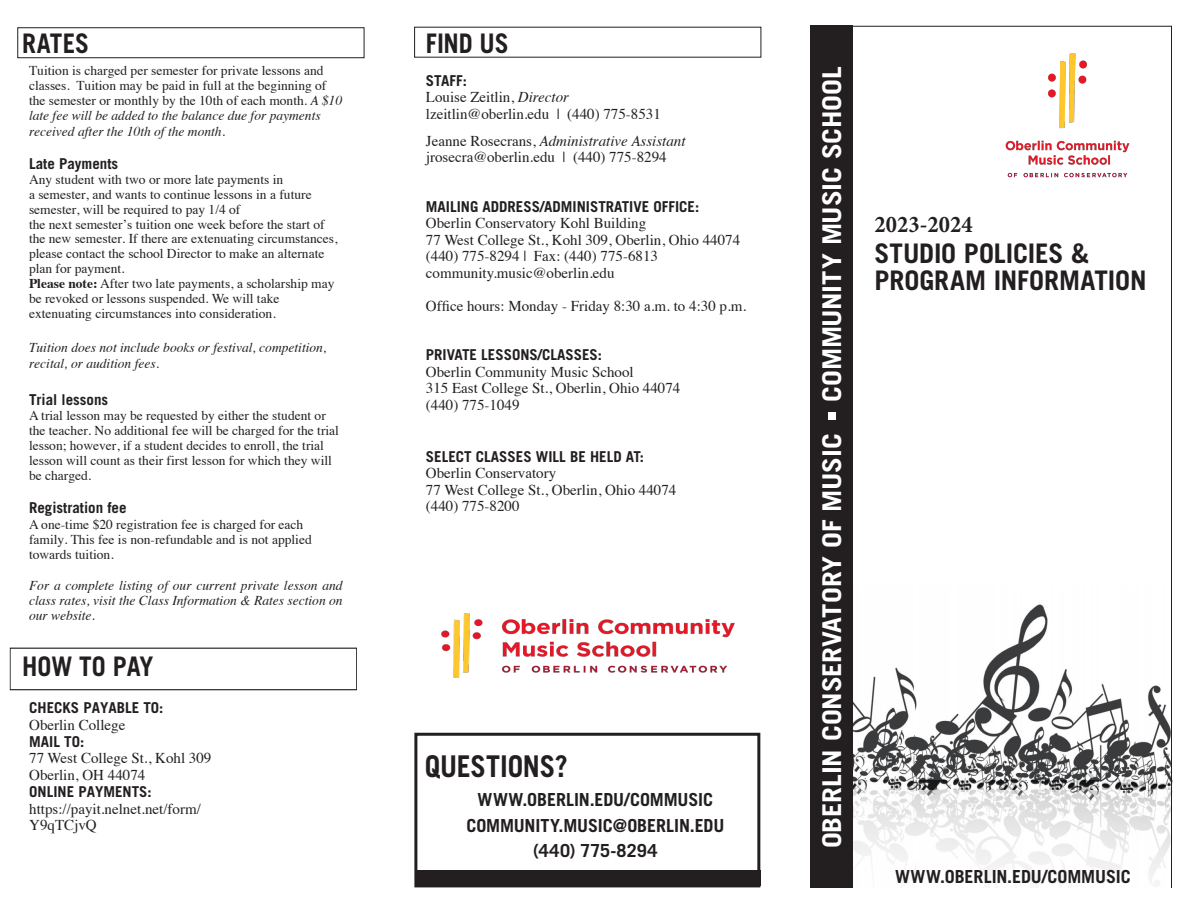
<style>
.page{position:relative;width:1188px;height:918px;background:#fff}
.page>*{position:absolute;margin:0;border:0;box-sizing:border-box;transform-origin:0 0}
.t1{font:700 30px "Trade Gothic LT Std";letter-spacing:-.005em;color:#231f20;scale:.93 1}
.t2{font:700 27px/27px "Trade Gothic LT Std";color:#231f20}
.t3{font:700 27px "Trade Gothic LT Std";color:#231f20;scale:.93 1}
.t4{font:700 25.8px "Trade Gothic LT Std";letter-spacing:-.01em;color:#fff;scale:1.1 1}
.t5{font:700 24px "Minion Pro";letter-spacing:.005em;color:#231f20;scale:.93 1}
.t6{font:700 18px "Trade Gothic LT Std";letter-spacing:-.005em;color:#231f20}
.t7{font:15px/16.6px "Times";color:#231f20}
.t8{font:700 15px "Trade Gothic LT Std";color:#231f20}
.t9{font:italic 15px "Times";color:#231f20}
.t10{font:13.5px/14.9px "Times";color:#231f20}
.t11{font:italic 13.5px/14.9px "Times";color:#231f20}
.s1{font-style:italic}
.s2{font-weight:700}
.s3{font-family:"Trade Gothic LT Std";font-weight:700}
.s4{font-style:normal}
</style>
<div class="page">
<img style="left:853px;top:789px;width:317px;height:95px">
<img style="left:853px;top:604px;width:317px;height:185px">
<img style="left:1005px;top:53px;width:125px;height:125px">
<div style="left:810px;top:26px;width:43px;height:864px;background:#231f20"></div>
<div style="left:828px;top:412px;width:7px;height:7px;background:#fff"></div>
<div style="left:18px;top:28px;width:346px;height:30px;border:1px solid #231f20"></div>
<div style="left:10px;top:648px;width:347px;height:42px;border:1px solid #231f20"></div>
<div style="left:793px;top:889px;width:395px;height:29px;background:#fff"></div>
<div style="left:414px;top:733px;width:346px;height:154px;border:3px solid #231f20"></div>
<div style="left:416px;top:871px;width:344px;height:15px;background:#231f20"></div>
<img style="left:441px;top:613px;width:294px;height:65px">
<p class="t3" style="left:22px;top:27px;width:73px">RATES</p>
<p class="t10" style="left:29px;top:62px;width:315px">Tuition is charged per semester for private lessons and classes. Tuition may be paid in full at the beginning of the semester or monthly by the 10th of each month. <span class="s1">A $10 late fee will be added to the balance due for payments received after the 10th of the month.</span></p>
<p class="t8" style="left:29px;top:154px;width:91px">Late Payments</p>
<p class="t10" style="left:29px;top:171px;width:310px">Any student with two or more late payments in<br>a semester, and wants to continue lessons in a future semester, will be required to pay 1/4 of<br>the next semester’s tuition one week before the start of the new semester. If there are extenuating circumstances, please contact the school Director to make an alternate plan for payment.<br><span class="s2">Please note:</span> After two late payments, a scholarship may be revoked or lessons suspended. We will take extenuating circumstances into consideration.</p>
<p class="t11" style="left:29px;top:339px;width:299px;line-height:15.9px">Tuition does not include books or festival, competition, recital, or audition fees.</p>
<p class="t8" style="left:29px;top:390px;width:81px">Trial lessons</p>
<p class="t10" style="left:29px;top:407px;width:312px">A trial lesson may be requested by either the student or the teacher. No additional fee will be charged for the trial lesson; however, if a student decides to enroll, the trial lesson will count as their first lesson for which they will be charged.</p>
<p class="t8" style="left:29px;top:499px;width:99px">Registration fee</p>
<p class="t10" style="left:29px;top:516px;width:284px">A one-time $20 registration fee is charged for each family. This fee is non-refundable and is not applied towards tuition.</p>
<p class="t11" style="left:29px;top:577px;width:315px;text-align:justify">For a complete listing of our current private lesson and class rates, visit the Class Information &amp; Rates section on our website.</p>
<p class="t3" style="left:22px;top:650px;width:143px">HOW TO PAY</p>
<p class="t7" style="left:29px;top:699px;width:184px"><span class="s3">CHECKS PAYABLE TO:<br></span>Oberlin College<br><span class="s3">MAIL TO:<br></span>77 West College St., Kohl 309<br>Oberlin, OH 44074<br><span class="s3">ONLINE PAYMENTS: </span>https://payit.nelnet.net/form/<br>Y9qTCjvQ</p>
<p class="t3" style="left:426px;top:27px;width:91px">FIND US</p>
<p class="t8" style="left:426px;top:71px;width:43px">STAFF:</p>
<p class="t7" style="left:426px;top:88px;width:145px">Louise Zeitlin, <span class="s1">Director</span></p>
<p class="t7" style="left:426px;top:104px;width:237px">lzeitlin@oberlin.edu | (440) 775-8531</p>
<p class="t9" style="left:426px;top:128px;width:261px"><span class="s4">Jeanne Rosecrans,</span> Administrative Assistant</p>
<p class="t7" style="left:426px;top:148px;width:242px">jrosecra@oberlin.edu | (440) 775-8294</p>
<p class="t8" style="left:426px;top:197px;width:275px">MAILING ADDRESS/ADMINISTRATIVE OFFICE:</p>
<p class="t7" style="left:426px;top:214px;width:222px">Oberlin Conservatory Kohl Building</p>
<p class="t7" style="left:426px;top:230px;width:316px">77 West College St., Kohl 309, Oberlin, Ohio 44074</p>
<p class="t7" style="left:426px;top:247px;width:234px">(440) 775-8294 | Fax: (440) 775-6813</p>
<p class="t7" style="left:426px;top:263px;width:190px">community.music@oberlin.edu</p>
<p class="t7" style="left:426px;top:296px;width:322px">Office hours: Monday - Friday 8:30 a.m. to 4:30 p.m.</p>
<p class="t8" style="left:426px;top:346px;width:178px">PRIVATE LESSONS/CLASSES:</p>
<p class="t7" style="left:426px;top:362px;width:209px">Oberlin Community Music School</p>
<p class="t7" style="left:426px;top:379px;width:256px">315 East College St., Oberlin, Ohio 44074</p>
<p class="t7" style="left:426px;top:395px;width:95px">(440) 775-1049</p>
<p class="t8" style="left:426px;top:447px;width:220px">SELECT CLASSES WILL BE HELD AT:</p>
<p class="t7" style="left:426px;top:464px;width:132px">Oberlin Conservatory</p>
<p class="t7" style="left:426px;top:480px;width:252px">77 West College St., Oberlin, Ohio 44074</p>
<p class="t7" style="left:426px;top:497px;width:95px">(440) 775-8200</p>
<p class="t1" style="left:425px;top:747px;width:156px">QUESTIONS?</p>
<p class="t6" style="left:478px;top:788px;width:237px">WWW.OBERLIN.EDU/COMMUSIC</p>
<p class="t6" style="left:466px;top:814px;width:260px">COMMUNITY.MUSIC@OBERLIN.EDU</p>
<p class="t6" style="left:533px;top:840px;width:126px">(440) 775-8294</p>
<p class="t4" style="left:816px;top:848px;width:712px;rotate:-90deg">OBERLIN CONSERVATORY OF MUSIC COMMUNITY MUSIC SCHOOL</p>
<p class="t5" style="left:874px;top:207px;width:107px">2023-2024</p>
<p class="t2" style="left:874px;top:240px;width:274px">STUDIO POLICIES &amp;<br>PROGRAM INFORMATION</p>
<p class="t6" style="left:895px;top:866px;width:237px">WWW.OBERLIN.EDU/COMMUSIC</p>
</div>
